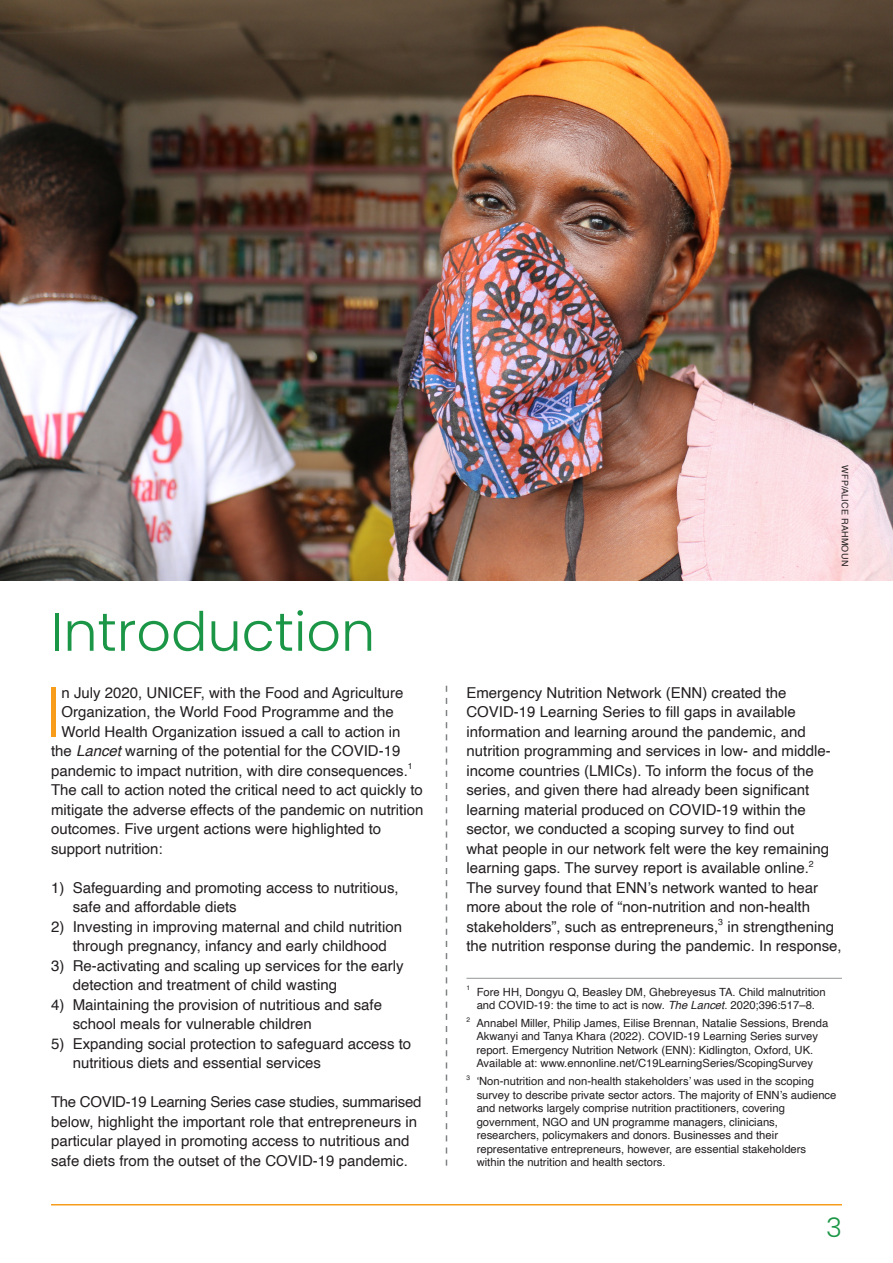
<style>
.page{position:relative;width:893px;height:1263px;background:#fff}
.page>*{position:absolute;margin:0;border:0;box-sizing:border-box;transform-origin:0 0}
.t1{font:300 70.8px "Poppins";color:#f89c1c}
.t2{font:300 54px "Poppins";color:#1b9646}
.t3{font:300 27px "Poppins";color:#1b9646}
.t4{font:15px/19.5px "Helvetica";color:#231f20}
.t5{font:11.25px/13.5px "Helvetica";color:#231f20;text-align:center}
.t6{font:9px "Helvetica";letter-spacing:.03em;color:#231f20}
.s1{font-style:italic}
</style>
<div class="page">
<hr style="left:51px;top:1204px;width:791px;height:1px;background:#f89c1c">
<svg style="left:446px;top:686px;width:1px;height:479px"></svg>
<img style="left:0;top:0;width:893px;height:580px">
<hr style="left:466px;top:978px;width:376px;height:1px;background:#939598">
<p class="t2" style="left:51px;top:600px;width:326px">Introduction</p>
<p class="t1" style="left:45px;top:671px;width:18px">I</p>
<p class="t4" style="left:62px;top:683px;width:343px">n July 2020, UNICEF, with the Food and Agriculture</p>
<p class="t4" style="left:62px;top:702px;width:334px">Organization, the World Food Programme and the</p>
<p class="t4" style="left:62px;top:722px;width:341px">World Health Organization issued a call to action in</p>
<p class="t4" style="left:51px;top:741px;width:351px">the <span class="s1">Lancet</span> warning of the potential for the COVID-19</p>
<p class="t4" style="left:51px;top:761px;width:363px">pandemic to impact nutrition, with dire consequences.<sup>1</sup></p>
<p class="t4" style="left:51px;top:780px;width:373px">The call to action noted the critical need to act quickly to</p>
<p class="t4" style="left:51px;top:800px;width:374px">mitigate the adverse effects of the pandemic on nutrition</p>
<p class="t4" style="left:51px;top:819px;width:332px">outcomes. Five urgent actions were highlighted to</p>
<p class="t4" style="left:51px;top:839px;width:113px">support nutrition:</p>
<p class="t4" style="left:73px;top:878px;width:327px;text-indent:-22px">1) Safeguarding and promoting access to nutritious, safe and affordable diets</p>
<p class="t4" style="left:51px;top:917px;width:352px;text-align:center">2) Investing in improving maternal and child nutrition through pregnancy, infancy and early childhood</p>
<p class="t4" style="left:73px;top:956px;width:332px;text-indent:-22px">3) Re-activating and scaling up services for the early detection and treatment of child wasting</p>
<p class="t4" style="left:73px;top:995px;width:311px;text-indent:-22px">4) Maintaining the provision of nutritious and safe school meals for vulnerable children</p>
<p class="t4" style="left:73px;top:1034px;width:340px;text-indent:-22px">5) Expanding social protection to safeguard access to nutritious diets and essential services</p>
<p class="t4" style="left:51px;top:1092px;width:372px">The COVID-19 Learning Series case studies, summarised below, highlight the important role that entrepreneurs in particular played in promoting access to nutritious and safe diets from the outset of the COVID-19 pandemic.</p>
<p class="t6" style="left:852px;top:465px;width:102px;rotate:90deg">WFP/ALICE RAHMOUN</p>
<p class="t4" style="left:466px;top:683px;width:377px">Emergency Nutrition Network (ENN) created the COVID-19 Learning Series to fill gaps in available information and learning around the pandemic, and nutrition programming and services in low- and middle&shy;income countries (LMICs). To inform the focus of the series, and given there had already been significant learning material produced on COVID-19 within the sector, we conducted a scoping survey to find out<br>what people in our network felt were the key remaining learning gaps. The survey report is available online.<sup>2<br></sup>The survey found that ENN’s network wanted to hear more about the role of “non-nutrition and non-health stakeholders”, such as entrepreneurs,<sup>3</sup> in strengthening the nutrition response during the pandemic. In response,</p>
<p class="t5" style="left:466px;top:985px;width:361px"><sup>1</sup> Fore HH, Dongyu Q, Beasley DM, Ghebreyesus TA. Child malnutrition and COVID-19: the time to act is now. <span class="s1">The Lancet</span>. 2020;396:517–8.</p>
<p class="t5" style="left:466px;top:1016px;width:363px"><sup>2</sup> Annabel Miller, Philip James, Eilise Brennan, Natalie Sessions, Brenda Akwanyi and Tanya Khara (2022). COVID-19 Learning Series survey report. Emergency Nutrition Network (ENN): Kidlington, Oxford, UK.<br>Available at: www.ennonline.net/C19LearningSeries/ScopingSurvey</p>
<p class="t5" style="left:477px;top:1075px;width:361px;text-align:left;text-indent:-10px"><sup>3</sup> ‘Non-nutrition and non-health stakeholders’ was used in the scoping survey to describe private sector actors. The majority of ENN’s audience and networks largely comprise nutrition practitioners, covering government, NGO and UN programme managers, clinicians, researchers, policymakers and donors. Businesses and their representative entrepreneurs, however, are essential stakeholders within the nutrition and health sectors.</p>
<h3 class="t3" style="left:826px;top:1212px;width:17px">3</h3>
</div>
